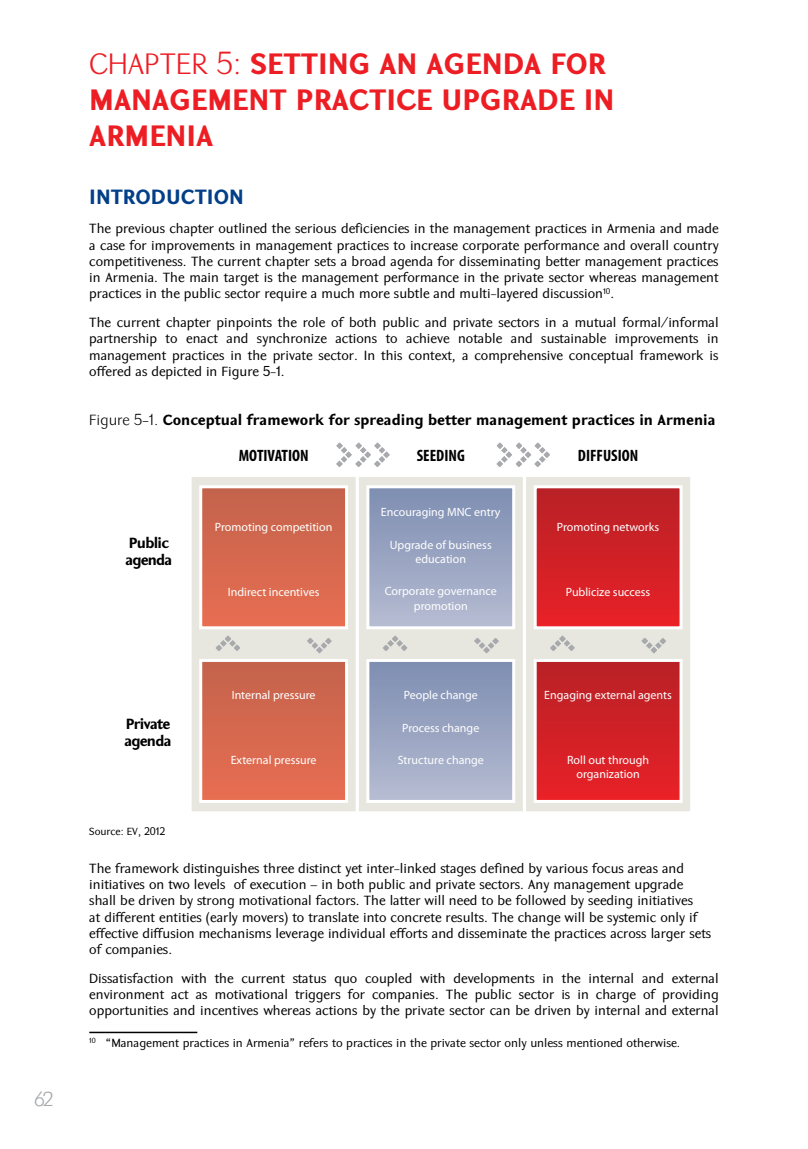
<style>
.page{position:relative;width:808px;height:1149px;background:#fff}
.page>*{position:absolute;margin:0;border:0;box-sizing:border-box;transform-origin:0 0}
.t1{font:700 30px "GHEA Koryun";color:#ed1d24}
.t2{font:300 30px "GHEA Koryun";color:#ed1d24}
.t3{font:300 22.5px "Futura";color:#a7a9ac}
.t4{font:700 21px "GHEA Koryun";color:#023f88}
.t5{font:700 condensed 16.5px "Myriad Pro";color:#000}
.t6{font:700 15px "GHEA Koryun";color:#000}
.t7{font:700 15px/17.2px "GHEA Koryun";letter-spacing:-.05em;color:#000}
.t8{font:13.5px/16.2px "GHEA Koryun";color:#000;text-align:justify}
.t9{font:12px/14.4px "Myriad Pro";color:#fff;text-align:center}
.t10{font:12px "GHEA Koryun";color:#000}
.t11{font:10.5px "GHEA Koryun";color:#000}
.s1{font-weight:700}
.s2{font-weight:300}
</style>
<div class="page">
<div style="left:523px;top:474px;width:170px;height:340px;background:#e7e7df;border:3px solid #fff"></div>
<div style="left:356px;top:474px;width:170px;height:340px;background:#e7e7df;border:3px solid #fff"></div>
<div style="left:189px;top:474px;width:170px;height:340px;background:#e7e7df;border:3px solid #fff"></div>
<div style="left:535px;top:486px;width:146px;height:141px;background:linear-gradient(to bottom,#b72126,#e92127)"></div>
<div style="left:534px;top:485px;width:148px;height:144px;border:3px solid #fff"></div>
<div style="left:368px;top:486px;width:146px;height:141px;background:linear-gradient(to bottom,#7d8db1,#b6bcd2)"></div>
<div style="left:366px;top:485px;width:149px;height:144px;border:3px solid #fff"></div>
<div style="left:201px;top:486px;width:146px;height:141px;background:linear-gradient(to bottom,#c3634c,#e76e52)"></div>
<div style="left:199px;top:485px;width:149px;height:144px;border:3px solid #fff"></div>
<div style="left:535px;top:660px;width:146px;height:141px;background:linear-gradient(to bottom,#b72126,#e92127)"></div>
<div style="left:534px;top:658px;width:148px;height:144px;border:3px solid #fff"></div>
<div style="left:368px;top:660px;width:146px;height:141px;background:linear-gradient(to bottom,#7d8db1,#b6bcd2)"></div>
<div style="left:366px;top:658px;width:149px;height:144px;border:3px solid #fff"></div>
<div style="left:201px;top:660px;width:146px;height:141px;background:linear-gradient(to bottom,#c3634c,#e76e52)"></div>
<div style="left:199px;top:658px;width:149px;height:144px;border:3px solid #fff"></div>
<svg style="left:641px;top:638px;width:25px;height:15px"></svg>
<svg style="left:496px;top:442px;width:54px;height:25px"></svg>
<svg style="left:336px;top:442px;width:54px;height:25px"></svg>
<svg style="left:550px;top:635px;width:25px;height:16px"></svg>
<svg style="left:474px;top:638px;width:25px;height:16px"></svg>
<svg style="left:383px;top:635px;width:25px;height:16px"></svg>
<svg style="left:307px;top:638px;width:25px;height:16px"></svg>
<svg style="left:216px;top:635px;width:24px;height:16px"></svg>
<hr style="left:89px;top:1031px;width:108px;height:1px;background:#000">
<h2 class="t3" style="left:34px;top:1086px;width:21px">62</h2>
<h1 class="t2" style="left:89px;top:45px;width:179px">CHAPTER 5: <span class="s1">SETT</span></h1>
<h1 class="t1" style="left:318px;top:43px;width:289px">ING AN AGEN DA FOR</h1>
<h1 class="t1" style="left:89px;top:79px;width:162px">MANAGEMENT</h1>
<h1 class="t1" style="left:296px;top:79px;width:315px">PRACTICE UPGRADE IN</h1>
<h1 class="t1" style="left:89px;top:115px;width:126px">ARMEN IA</h1>
<h3 class="t4" style="left:89px;top:183px;width:77px">Introduc</h3>
<h3 class="t4" style="left:195px;top:183px;width:51px">tion</h3>
<p class="t8" style="left:89px;top:221px;width:631px">The previous chapter outlined the serious deficiencies in the management practices in Armenia and made a case for improvements in management practices to increase corporate performance and overall country competitiveness. The current chapter sets a broad agenda for disseminating better management practices in Armenia. The main target is the management performance in the private sector whereas management practices in the public sector require a much more subtle and multi-layered discussion<sup>10</sup>.</p>
<p class="t8" style="left:89px;top:314px;width:631px">The current chapter pinpoints the role of both public and private sectors in a mutual formal/informal partnership to enact and synchronize actions to achieve notable and sustainable improvements in management practices in the private sector. In this context, a comprehensive conceptual framework is offered as depicted in Figure 5-1.</p>
<p class="t6" style="left:89px;top:409px;width:628px"><span class="s2">Figure 5-1.</span> Conceptual framework for spreading better management practices in Armenia</p>
<p class="t5" style="left:239px;top:445px;width:71px">MOTIVATION</p>
<p class="t5" style="left:417px;top:445px;width:49px">SEEDING</p>
<p class="t5" style="left:578px;top:445px;width:62px">DIFFUSION</p>
<p class="t7" style="left:125px;top:533px;width:48px">Public agenda</p>
<p class="t7" style="left:125px;top:714px;width:48px">Private agenda</p>
<p class="t9" style="left:215px;top:519px;width:119px">Promoting competition</p>
<p class="t9" style="left:228px;top:584px;width:93px">Indirect incentives</p>
<p class="t9" style="left:232px;top:687px;width:85px">Internal pressure</p>
<p class="t9" style="left:231px;top:752px;width:87px">External pressure</p>
<p class="t9" style="left:381px;top:504px;width:121px">Encouraging MNC entry</p>
<p class="t9" style="left:390px;top:537px;width:104px">Upgrade of business education</p>
<p class="t9" style="left:385px;top:583px;width:114px">Corporate governance promotion</p>
<p class="t9" style="left:404px;top:687px;width:76px">People change</p>
<p class="t9" style="left:402px;top:719px;width:79px">Process change</p>
<p class="t9" style="left:398px;top:752px;width:88px">Structure change</p>
<p class="t9" style="left:557px;top:519px;width:104px">Promoting networks</p>
<p class="t9" style="left:566px;top:584px;width:86px">Publicize success</p>
<p class="t9" style="left:544px;top:687px;width:129px">Engaging external agents</p>
<p class="t9" style="left:567px;top:752px;width:84px">Roll out through organization</p>
<p class="t11" style="left:89px;top:825px;width:77px">Source: EV, 2012</p>
<p class="t8" style="left:89px;top:860px;width:623px;text-align:left">The framework distinguishes three distinct yet inter-linked stages defined by various focus areas and initiatives on two levels of execution – in both public and private sectors. Any management upgrade shall be driven by strong motivational factors. The latter will need to be followed by seeding initiatives<br>at different entities (early movers) to translate into concrete results. The change will be systemic only if effective diffusion mechanisms leverage individual efforts and disseminate the practices across larger sets of companies.</p>
<p class="t8" style="left:89px;top:970px;width:631px">Dissatisfaction with the current status quo coupled with developments in the internal and external environment act as motivational triggers for companies. The public sector is in charge of providing opportunities and incentives whereas actions by the private sector can be driven by internal and external</p>
<p class="t10" style="left:89px;top:1034px;width:592px"><sup>10</sup> “Management practices in Armenia” refers to practices in the private sector only unless mentioned otherwise.</p>
</div>
